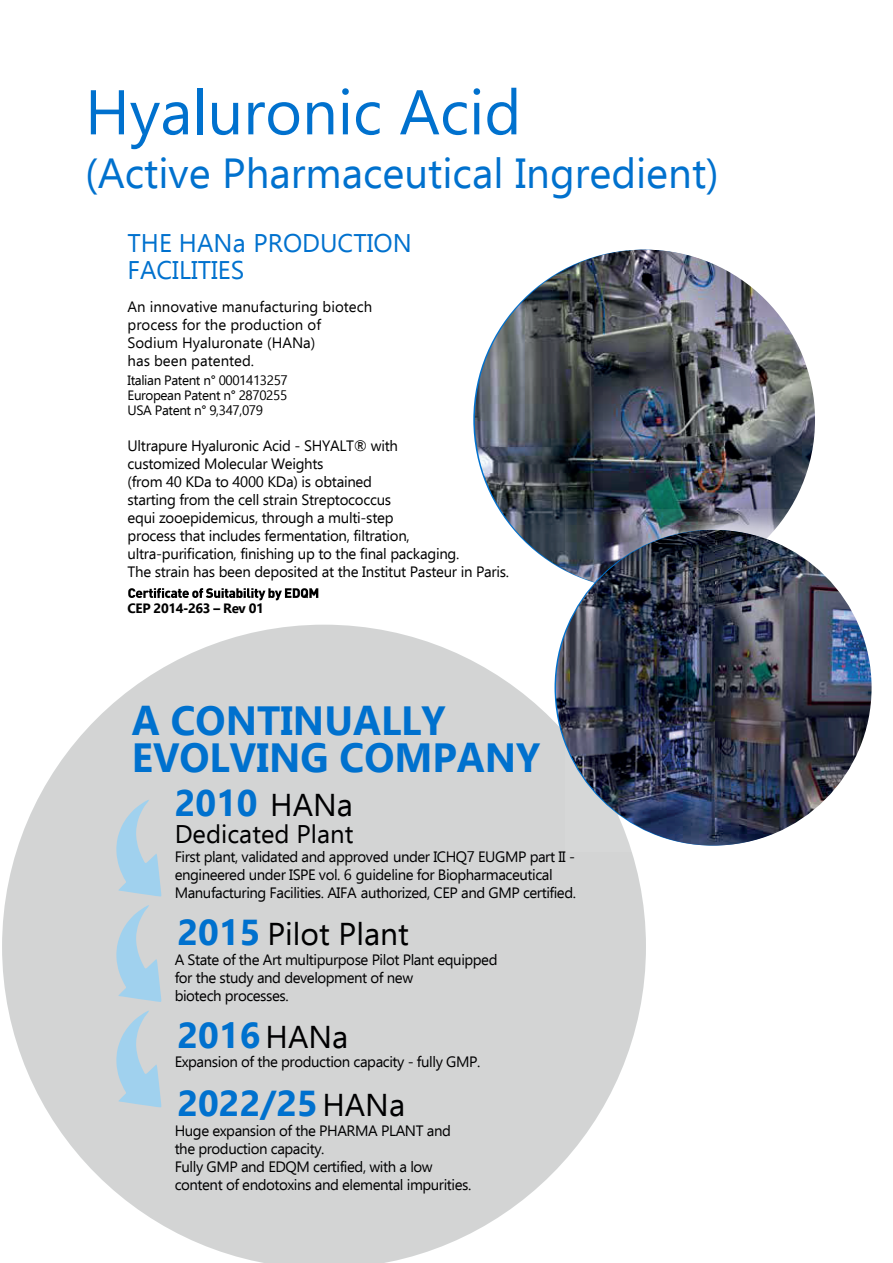
<style>
.page{position:relative;width:893px;height:1263px;background:#fff}
.page>*{position:absolute;margin:0;border:0;box-sizing:border-box;transform-origin:0 0}
.t1{font:63px "Ebrima";color:#0071ce}
.t2{font:42px "Ebrima";color:#0071ce}
.t3{font:700 40.65px/36.5px "Ebrima";color:#0071ce}
.t4{font:700 36.9px "Ebrima";color:#0071ce}
.t5{font:700 36px "Ebrima";color:#0071ce}
.t6{font:31.5px "Ebrima";color:#000001}
.t7{font:25.5px/27px "Ebrima";color:#0071ce}
.t8{font:25.5px "Ebrima";color:#000001}
.t9{font:15px/18px "Ebrima";letter-spacing:-.03em;color:#000001}
.t10{font:15px/18px "Ebrima";letter-spacing:-.02em;color:#000}
.t11{font:15px/18px "Ebrima";color:#000}
.t12{font:13.5px "Ebrima";letter-spacing:-.03em;color:#000}
.t13{font:700 13.5px "Ebrima";letter-spacing:-.03em;color:#000}
.s1{font-weight:700;font-size:36px;color:#0071ce}
.s2{font-weight:400;font-size:31.5px;color:#000001}
</style>
<div class="page">
<svg style="left:2px;top:625px;width:644px;height:638px;fill:#d3d4d4"></svg>
<svg style="left:128px;top:588px;width:190px;height:12px"></svg>
<img style="left:475px;top:250px;width:340px;height:340px;border-radius:170px">
<svg style="left:566px;top:509px;width:306px;height:342px"></svg>
<img style="left:556px;top:530px;width:316px;height:315px;border-radius:158px">
<svg style="left:116px;top:800px;width:45px;height:96px;background:#b8d2e1"></svg>
<svg style="left:116px;top:1010px;width:45px;height:97px;background:#b8d2e1"></svg>
<svg style="left:116px;top:905px;width:45px;height:97px;background:#b8d2e1"></svg>
<h1 class="t1" style="left:85px;top:65px;width:438px">Hyaluronic Acid</h1>
<h2 class="t2" style="left:85px;top:142px;width:635px">(Active Pharmaceutical Ingredient)</h2>
<h3 class="t7" style="left:128px;top:228px;width:286px">THE HANa PRODUCTION<br>FACILITIES</h3>
<p class="t11" style="left:128px;top:297px;width:246px">An innovative manufacturing biotech process for the production of<br>Sodium Hyaluronate (HANa)<br>has been patented.</p>
<p class="t12" style="left:128px;top:386px;width:161px">European Patent n° 2870255</p>
<p class="t12" style="left:128px;top:371px;width:162px">Italian Patent n° 0001413257</p>
<p class="t12" style="left:128px;top:401px;width:137px">USA Patent n° 9,347,079</p>
<p class="t10" style="left:128px;top:436px;width:383px">Ultrapure Hyaluronic Acid - SHYALT® with<br>customized Molecular Weights<br>(from 40 KDa to 4000 KDa) is obtained<br>starting from the cell strain Streptococcus<br>equi zooepidemicus, through a multi-step<br>process that includes fermentation, filtration, ultra-purification, finishing up to the final packaging.<br>The strain has been deposited at the Institut Pasteur in Paris.</p>
<p class="t13" style="left:128px;top:597px;width:138px">CEP 2014-263 – Rev 01</p>
<h3 class="t3" style="left:132px;top:700px;width:410px">A CONTINUALLY<br>EVOLVING COMPANY</h3>
<h3 class="t4" style="left:175px;top:774px;width:84px">2010</h3>
<p class="t9" style="left:175px;top:847px;width:403px">First plant, validated and approved under ICHQ7 EUGMP part II - engineered under ISPE vol. 6 guideline for Biopharmaceutical<br>Manufacturing Facilities. AIFA authorized, CEP and GMP certified.</p>
<h3 class="t6" style="left:270px;top:781px;width:84px">HANa</h3>
<h3 class="t8" style="left:175px;top:815px;width:180px">Dedicated Plant</h3>
<h3 class="t6" style="left:178px;top:911px;width:233px"><span class="s1">2015</span> Pilot Plant</h3>
<p class="t9" style="left:175px;top:950px;width:324px">A State of the Art multipurpose Pilot Plant equipped for the study and development of new<br>biotech processes.</p>
<h3 class="t5" style="left:178px;top:1006px;width:172px">2016 <span class="s2">HANa</span></h3>
<p class="t9" style="left:175px;top:1052px;width:307px">Expansion of the production capacity - fully GMP.</p>
<h3 class="t5" style="left:178px;top:1075px;width:142px">2022/25</h3>
<p class="t9" style="left:175px;top:1121px;width:298px">Huge expansion of the PHARMA PLANT and the production capacity.<br>Fully GMP and EDQM certified, with a low content of endotoxins and elemental impurities.</p>
<h3 class="t6" style="left:322px;top:1081px;width:84px">HANa</h3>
</div>
